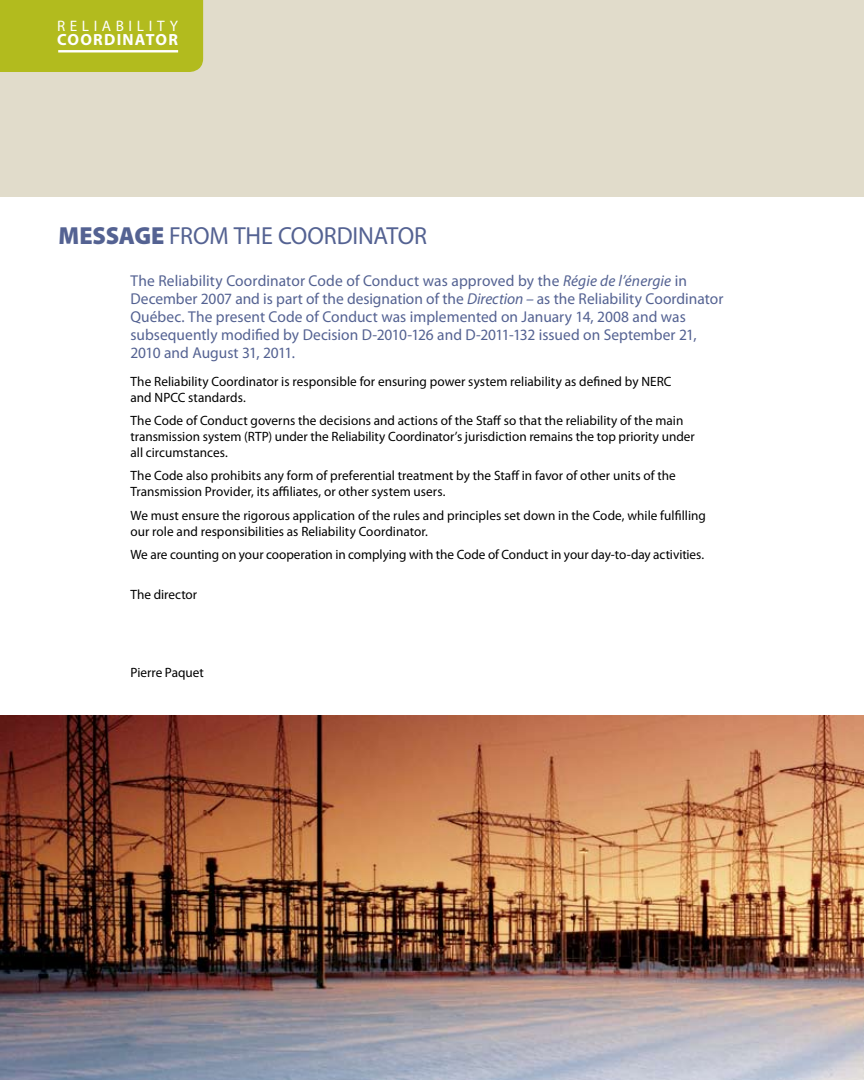
<style>
.page{position:relative;width:864px;height:1080px;background:#fff}
.page>*{position:absolute;margin:0;border:0;box-sizing:border-box;transform-origin:0 0}
.t1{font:24.75px "Myriad Pro";letter-spacing:-.005em;color:#546292}
.t2{font:700 16.2px "Myriad Pro";letter-spacing:.075em;color:#fff}
.t3{font:15.75px/18px "Myriad Pro";color:#546292}
.t4{font:15.15px "Myriad Pro";letter-spacing:.305em;color:#fff}
.t5{font:13.5px/15.8px "Myriad Pro";color:#000}
.s1{font-weight:900}
.s2{font-style:italic}
</style>
<div class="page">
<div style="left:0;top:0;width:864px;height:197px;background:#e1dccb"></div>
<img style="left:0;top:715px;width:864px;height:365px">
<div style="left:0;top:0;width:203px;height:72px;background:#b2bb1e"></div>
<hr style="left:58px;top:50px;width:120px;height:2px;background:#fff">
<p class="t4" style="left:57px;top:16px;width:123px">RELIABILITY</p>
<p class="t2" style="left:57px;top:29px;width:123px">COORDINATOR</p>
<h1 class="t1" style="left:58px;top:221px;width:370px"><span class="s1">MESSAGE</span> FROM THE COORDINATOR</h1>
<p class="t3" style="left:130px;top:271px;width:595px">The Reliability Coordinator Code of Conduct was approved by the <span class="s2">Régie de l’énergie</span> in December 2007 and is part of the designation of the <span class="s2">Direction –</span> as the Reliability Coordinator Québec. The present Code of Conduct was implemented on January 14, 2008 and was subsequently modified by Decision D-2010-126 and D-2011-132 issued on September 21, 2010 and August 31, 2011.</p>
<p class="t5" style="left:130px;top:373px;width:543px">The Reliability Coordinator is responsible for ensuring power system reliability as defined by NERC and NPCC standards.</p>
<p class="t5" style="left:130px;top:413px;width:566px">The Code of Conduct governs the decisions and actions of the Staff so that the reliability of the main transmission system (RTP) under the Reliability Coordinator’s jurisdiction remains the top priority under all circumstances.</p>
<p class="t5" style="left:130px;top:468px;width:547px">The Code also prohibits any form of preferential treatment by the Staff in favor of other units of the<br>Transmission Provider, its affiliates, or other system users.</p>
<p class="t5" style="left:130px;top:507px;width:577px">We must ensure the rigorous application of the rules and principles set down in the Code, while fulfilling our role and responsibilities as Reliability Coordinator.</p>
<p class="t5" style="left:130px;top:547px;width:575px">We are counting on your cooperation in complying with the Code of Conduct in your day-to-day activities.</p>
<p class="t5" style="left:130px;top:586px;width:68px">The director</p>
<p class="t5" style="left:130px;top:665px;width:75px">Pierre Paquet</p>
</div>
